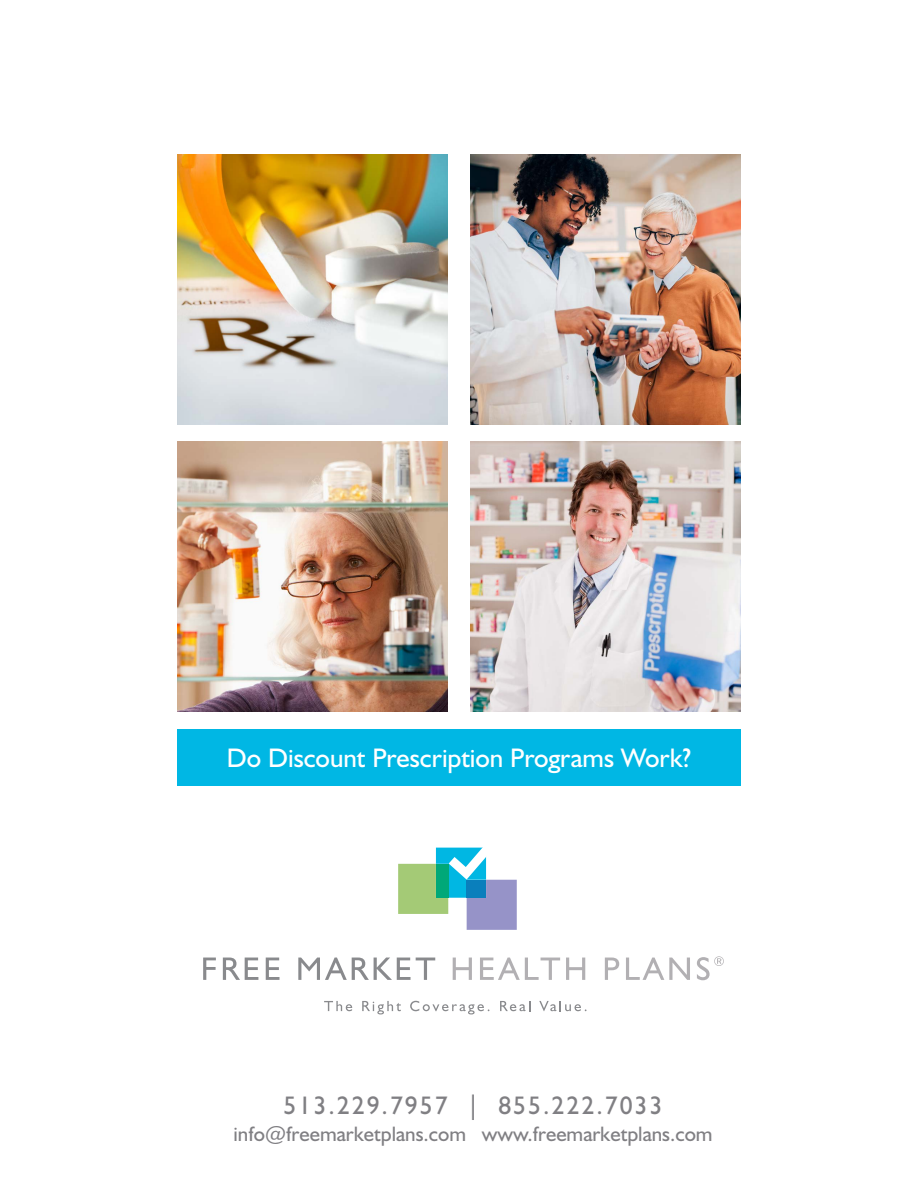
<style>
.page{position:relative;width:918px;height:1188px;background:#fff}
.page>*{position:absolute;margin:0;border:0;box-sizing:border-box;transform-origin:0 0}
.t1{font:27px "Humanist 521 BT";color:#fff}
.t2{font:25.5px "Humanist 521 BT";letter-spacing:.08em;color:#807f83}
.t3{font:21px "Humanist 521 BT";color:#807f83}
</style>
<div class="page">
<svg style="left:203px;top:958px;width:13px;height:22px"></svg>
<svg style="left:223px;top:958px;width:35px;height:22px"></svg>
<svg style="left:266px;top:958px;width:14px;height:22px"></svg>
<svg style="left:298px;top:958px;width:137px;height:22px"></svg>
<svg style="left:453px;top:958px;width:19px;height:22px"></svg>
<svg style="left:480px;top:958px;width:80px;height:22px"></svg>
<svg style="left:566px;top:958px;width:19px;height:22px"></svg>
<svg style="left:605px;top:958px;width:14px;height:22px"></svg>
<svg style="left:626px;top:958px;width:64px;height:22px"></svg>
<svg style="left:324px;top:1001px;width:28px;height:10px"></svg>
<svg style="left:362px;top:1001px;width:39px;height:13px"></svg>
<svg style="left:410px;top:1001px;width:79px;height:13px"></svg>
<svg style="left:500px;top:1001px;width:30px;height:10px"></svg>
<svg style="left:539px;top:1001px;width:48px;height:10px"></svg>
<svg style="left:398px;top:847px;width:119px;height:83px"></svg>
<svg style="left:697px;top:956px;width:27px;height:24px"></svg>
<img style="left:177px;top:154px;width:270px;height:270px">
<img style="left:177px;top:442px;width:270px;height:270px">
<img style="left:471px;top:154px;width:270px;height:270px">
<img style="left:471px;top:442px;width:270px;height:270px">
<div style="left:177px;top:729px;width:564px;height:56px;background:#00b7e4"></div>
<p class="t1" style="left:227px;top:742px;width:466px">Do Discount Prescription Programs Work?</p>
<p class="t2" style="left:284px;top:1090px;width:380px">513.229.7957 | 855.222.7033</p>
<p class="t3" style="left:233px;top:1121px;width:481px">info@freemarketplans.com www.freemarketplans.com</p>
</div>
